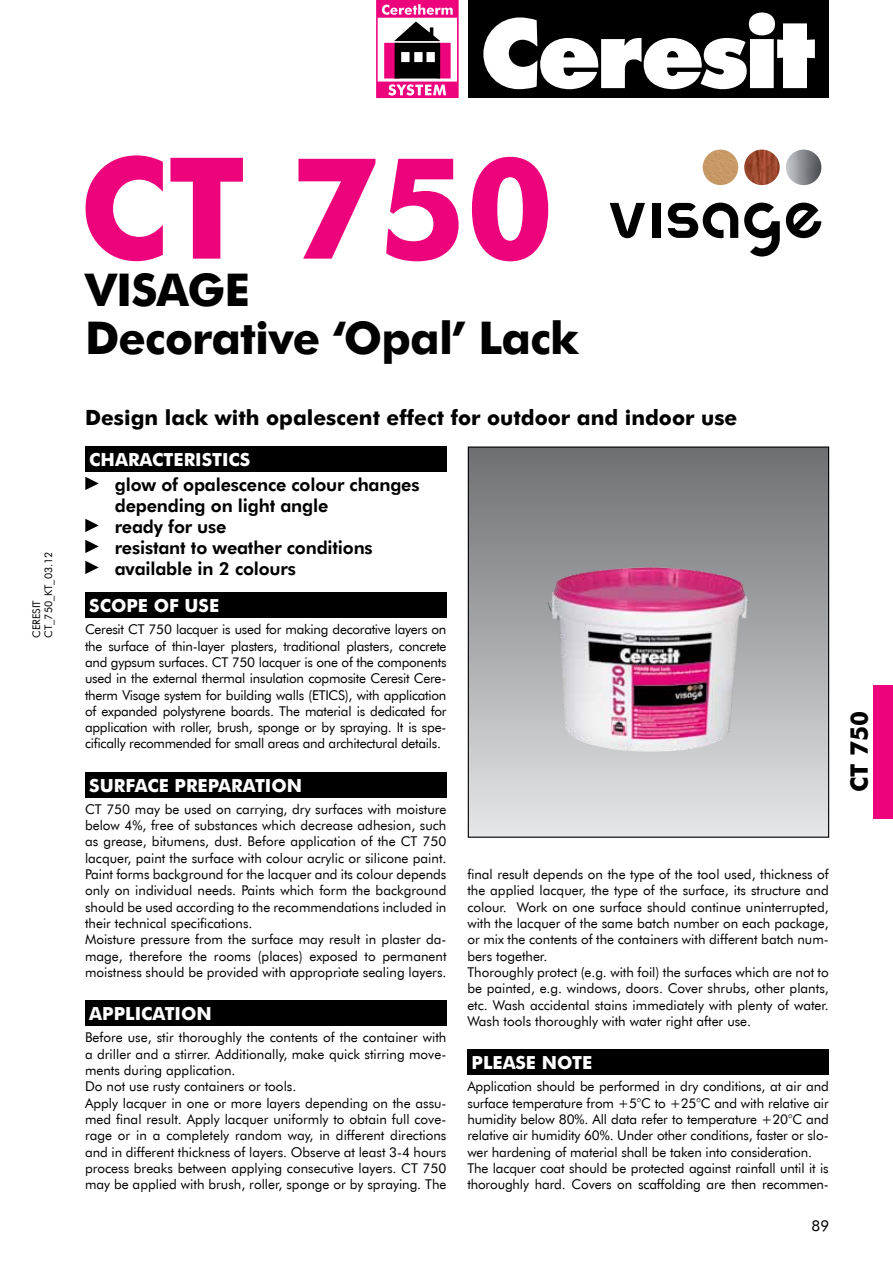
<style>
.page{position:relative;width:893px;height:1263px;background:#fff}
.page>*{position:absolute;margin:0;border:0;box-sizing:border-box;transform-origin:0 0}
.t1{font:700 141px "Futura EU";color:#ed037c}
.t2{font:700 45px/48px "Futura EU";letter-spacing:-.02em;color:#000}
.t3{font:700 24px "Futura EU";color:#000}
.t4{font:700 21px "Futura EU";color:#000}
.t5{font:18px/21px "Futura Hv EU";letter-spacing:-.01em;color:#000}
.t6{font:700 18px "Futura EU";color:#fff}
.t7{font:15px "Futura EU";color:#000}
.t8{font:13.5px/16.4px "Futura EU";color:#000}
.t9{font:10.5px/12px "Futura EU";color:#000}
</style>
<div class="page">
<div style="left:468px;top:0;width:361px;height:98px;background:#000"></div>
<svg style="left:483px;top:13px;width:332px;height:76px"></svg>
<svg style="left:376px;top:0;width:83px;height:98px"></svg>
<div style="left:874px;top:685px;width:19px;height:134px;background:#ed037c"></div>
<div style="left:468px;top:447px;width:361px;height:390px;background:linear-gradient(to bottom,#6c6e71,#e4e6e7)"></div>
<img style="left:547px;top:567px;width:202px;height:185px">
<div style="left:468px;top:446px;width:361px;height:392px;border:1px solid #000"></div>
<div style="left:85px;top:446px;width:361px;height:26px;background:#000"></div>
<svg style="left:85px;top:477px;width:14px;height:13px"></svg>
<svg style="left:85px;top:519px;width:14px;height:13px"></svg>
<svg style="left:85px;top:540px;width:14px;height:13px"></svg>
<svg style="left:85px;top:561px;width:14px;height:13px"></svg>
<div style="left:85px;top:592px;width:361px;height:26px;background:#000"></div>
<div style="left:85px;top:772px;width:361px;height:25px;background:#000"></div>
<div style="left:85px;top:1000px;width:361px;height:26px;background:#000"></div>
<div style="left:467px;top:1049px;width:362px;height:26px;background:#000"></div>
<div style="left:652px;top:203px;width:9px;height:35px;background:#000"></div>
<svg style="left:610px;top:203px;width:35px;height:35px"></svg>
<svg style="left:786px;top:203px;width:35px;height:35px"></svg>
<svg style="left:668px;top:203px;width:70px;height:35px"></svg>
<svg style="left:744px;top:203px;width:36px;height:54px"></svg>
<img style="left:786px;top:150px;width:35px;height:35px;border-radius:18px">
<img style="left:744px;top:150px;width:36px;height:35px;border-radius:18px">
<img style="left:703px;top:150px;width:35px;height:35px;border-radius:18px">
<p class="t9" style="left:31px;top:638px;width:88px;rotate:-90deg">CERESIT<br>CT_750_KT_03.12</p>
<h1 class="t1" style="left:79px;top:121px;width:477px">CT 750</h1>
<h2 class="t2" style="left:85px;top:268px;width:496px">VISAGE<br>Decorative ‘Opal’ Lack</h2>
<h3 class="t4" style="left:85px;top:405px;width:654px">Design lack with opalescent effect for outdoor and indoor use</h3>
<h3 class="t6" style="left:89px;top:448px;width:163px">CHARACTERISTICS</h3>
<h3 class="t5" style="left:115px;top:475px;width:306px">glow of opalescence colour changes depending on light angle<br>ready for use<br>resistant to weather conditions available in 2 colours</h3>
<h3 class="t6" style="left:89px;top:594px;width:131px">SCOPE OF USE</h3>
<p class="t8" style="left:85px;top:622px;width:363px;text-align:justify">Ceresit CT 750 lacquer is used for making decorative layers on the surface of thin-layer plasters, traditional plasters, concrete and gypsum surfaces. CT 750 lacquer is one of the components used in the external thermal insulation copmosite Ceresit Cere&shy;therm Visage system for building walls (ETICS), with application of expanded polystyrene boards. The material is dedicated for application with roller, brush, sponge or by spraying. It is spe&shy;cifically recommended for small areas and architectural details.</p>
<h3 class="t6" style="left:89px;top:774px;width:214px">SURFACE PREPARATION</h3>
<p class="t8" style="left:85px;top:801px;width:363px">CT 750 may be used on carrying, dry surfaces with moisture below 4%, free of substances which decrease adhesion, such as grease, bitumens, dust. Before application of the CT 750 lacquer, paint the surface with colour acrylic or silicone paint.<br>Paint forms background for the lacquer and its colour depends only on individual needs. Paints which form the background should be used according to the recommendations included in their technical specifications.<br>Moisture pressure from the surface may result in plaster da&shy;mage, therefore the rooms (places) exposed to permanent moistness should be provided with appropriate sealing layers.</p>
<h3 class="t6" style="left:89px;top:1002px;width:124px">APPLICATION</h3>
<p class="t8" style="left:85px;top:1030px;width:363px">Before use, stir thoroughly the contents of the container with a driller and a stirrer. Additionally, make quick stirring move&shy;ments during application.<br>Do not use rusty containers or tools.<br>Apply lacquer in one or more layers depending on the assu&shy;med final result. Apply lacquer uniformly to obtain full cove&shy;rage or in a completely random way, in different directions and in different thickness of layers. Observe at least 3-4 hours process breaks between applying consecutive layers. CT 750 may be applied with brush, roller, sponge or by spraying. The</p>
<p class="t8" style="left:467px;top:866px;width:363px">final result depends on the type of the tool used, thickness of the applied lacquer, the type of the surface, its structure and colour. Work on one surface should continue uninterrupted, with the lacquer of the same batch number on each package, or mix the contents of the containers with different batch num&shy;bers together.<br>Thoroughly protect (e.g. with foil) the surfaces which are not to be painted, e.g. windows, doors. Cover shrubs, other plants, etc. Wash accidental stains immediately with plenty of water.<br>Wash tools thoroughly with water right after use.</p>
<h3 class="t6" style="left:472px;top:1051px;width:122px">PLEASE NOTE</h3>
<p class="t8" style="left:467px;top:1079px;width:363px">Application should be performed in dry conditions, at air and surface temperature from +5°C to +25°C and with relative air humidity below 80%. All data refer to temperature +20°C and relative air humidity 60%. Under other conditions, faster or slo&shy;wer hardening of material shall be taken into consideration.<br>The lacquer coat should be protected against rainfall until it is thoroughly hard. Covers on scaffolding are then recommen-</p>
<p class="t7" style="left:811px;top:1216px;width:19px">89</p>
<h3 class="t3" style="left:844px;top:792px;width:82px;rotate:-90deg">CT 750</h3>
</div>
